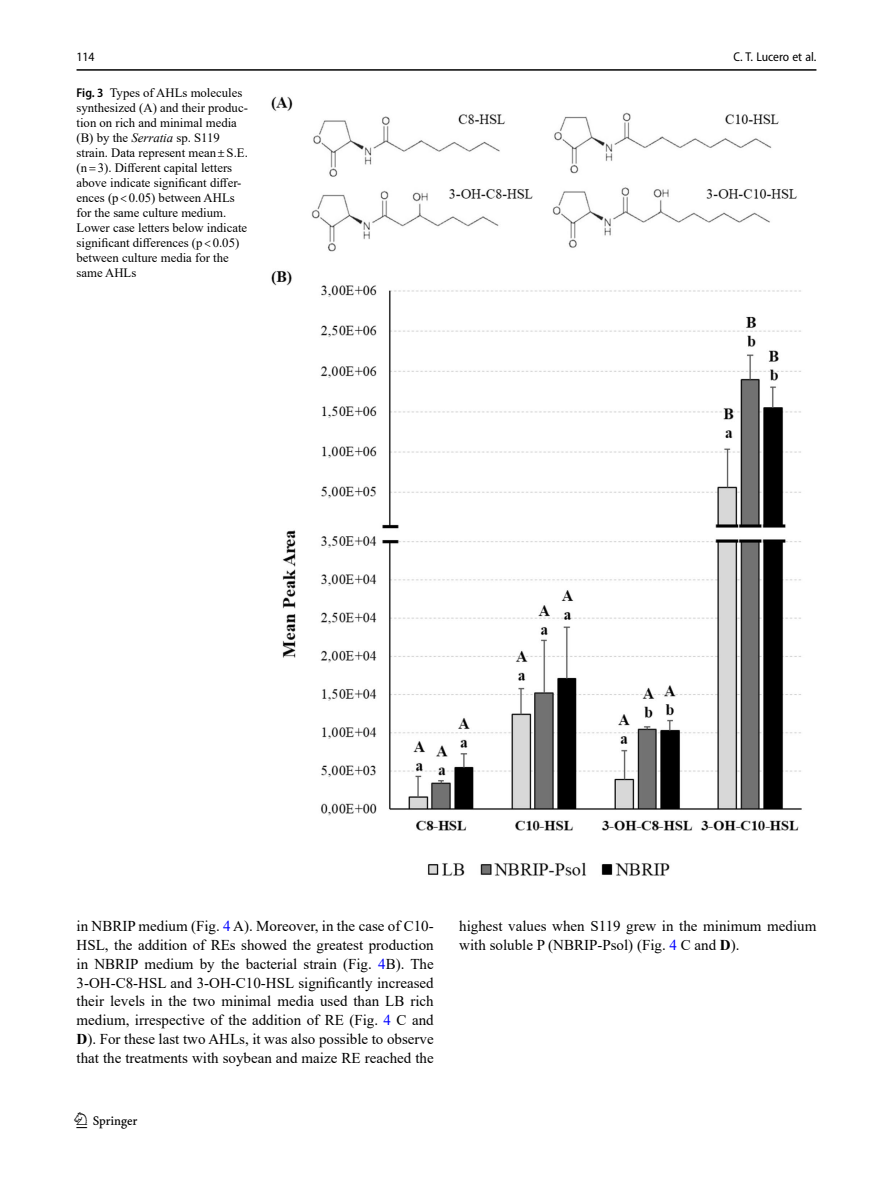
<style>
.page{position:relative;width:893px;height:1187px;background:#fff}
.page>*{position:absolute;margin:0;border:0;box-sizing:border-box;transform-origin:0 0}
.t1{font:22.5px "Springnew";color:#000}
.Body_Text_Indent{font:15px/18.8px "Times New Roman";color:#000}
.Figure_Caption_Side{font:12.75px/15px "Times New Roman";color:#000}
.t2{font:semi-condensed 12.75px "Myriad Pro";color:#000}
.s1{font-family:"Myriad Pro";font-weight:600;font-stretch:semi-condensed}
.s2{font-style:italic}
.s3{font-family:"Minion Pro"}
.s4{color:#00f}
.s5{font-weight:700}
</style>
<div class="page">
<hr style="left:77px;top:69px;width:739px;height:2px;background:#000">
<img style="left:271px;top:96px;width:531px;height:780px">
<p class="t2" style="left:77px;top:49px;width:20px">114</p>
<p class="Figure_Caption_Side" style="left:77px;top:84px;width:173px"><span class="s1">Fig. 3</span> Types of AHLs molecules synthesized (A) and their produc&shy;tion on rich and minimal media (B) by the <span class="s2">Serratia</span> sp. S119 strain. Data represent mean<span class="s3">±</span>S.E. (n<span class="s3">=</span>3). Different capital letters above indicate significant differ&shy;ences (p<span class="s3">&lt;</span>0.05) between AHLs for the same culture medium.<br>Lower case letters below indicate significant differences (p<span class="s3">&lt;</span>0.05) between culture media for the same AHLs</p>
<p class="t2" style="left:734px;top:49px;width:84px">C. T. Lucero et al.</p>
<p class="Body_Text_Indent" style="left:77px;top:916px;width:359px;text-align:justify">in NBRIP medium (Fig. <span class="s4">4</span> A). Moreover, in the case of C10- HSL, the addition of REs showed the greatest production in NBRIP medium by the bacterial strain (Fig. <span class="s4">4</span>B). The 3-OH-C8-HSL and 3-OH-C10-HSL significantly increased their levels in the two minimal media used than LB rich medium, irrespective of the addition of RE (Fig. <span class="s4">4</span> C and <span class="s5">D</span>). For these last two AHLs, it was also possible to observe that the treatments with soybean and maize RE reached the</p>
<h1 class="t1" style="left:77px;top:1107px;width:63px">1 3</h1>
<p class="Body_Text_Indent" style="left:459px;top:916px;width:359px">highest values when S119 grew in the minimum medium with soluble P (NBRIP-Psol) (Fig. <span class="s4">4</span> C and <span class="s5">D</span>).</p>
</div>
